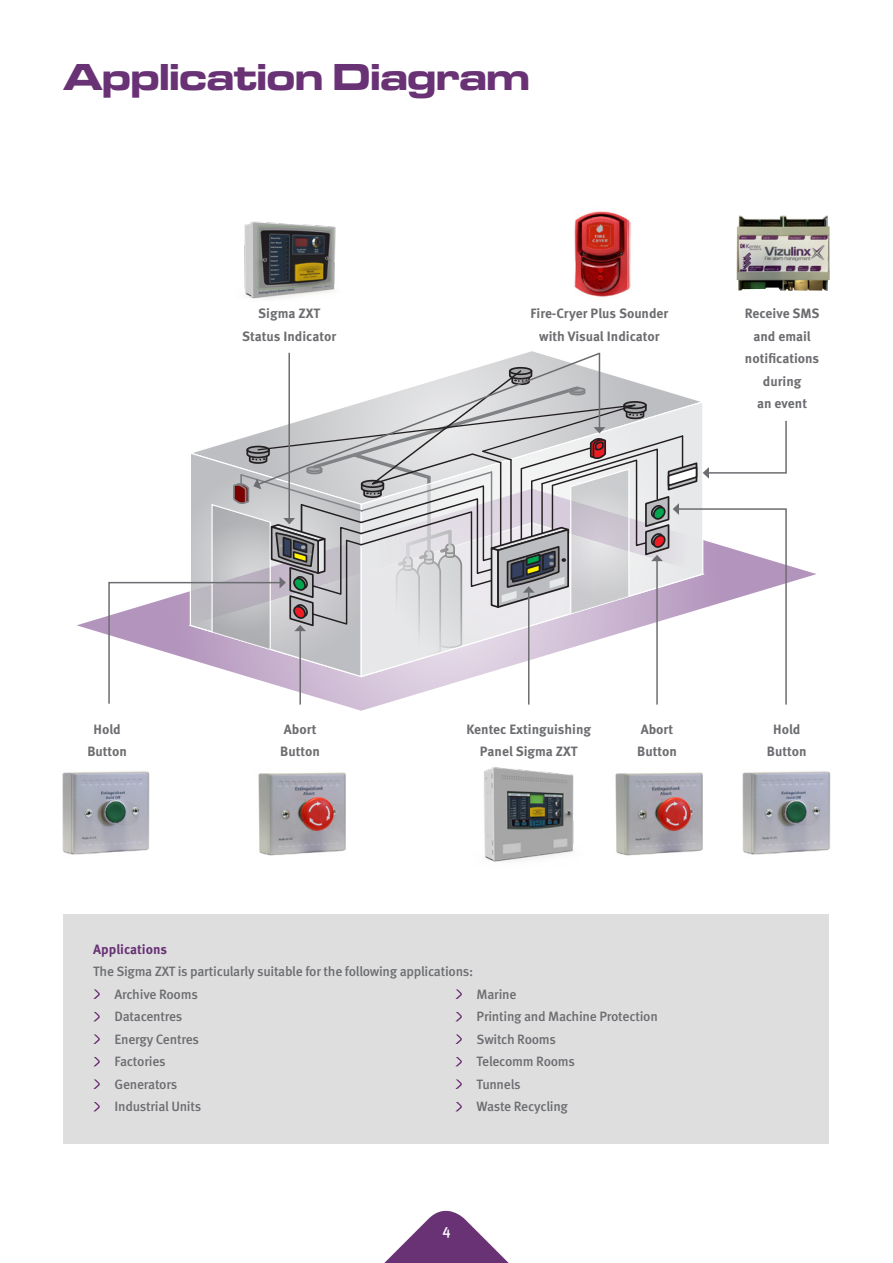
<style>
.page{position:relative;width:893px;height:1263px;background:#fff}
.page>*{position:absolute;margin:0;border:0;box-sizing:border-box;transform-origin:0 0}
.Title1{font:700 39px "Microgramma Ext D";color:#683275}
.t1{font:500 15px "Meta Pro";color:#fff}
.Body{font:500 13.5px "Meta Pro";letter-spacing:-.02em;color:#6c6d70}
.Body-2{font:700 13.5px/22.5px "Meta Pro";color:#6c6d70;text-align:center}
.Body-3{font:700 13.5px "Meta Pro";color:#683275}
</style>
<div class="page">
<img style="left:62px;top:771px;width:88px;height:84px">
<img style="left:742px;top:771px;width:89px;height:84px">
<img style="left:484px;top:767px;width:90px;height:95px">
<img style="left:258px;top:772px;width:88px;height:84px">
<img style="left:615px;top:772px;width:88px;height:84px">
<div style="left:64px;top:914px;width:765px;height:229px;background:#dededf"></div>
<svg style="left:93px;top:989px;width:7px;height:10px"></svg>
<svg style="left:94px;top:1012px;width:6px;height:9px"></svg>
<svg style="left:93px;top:1034px;width:7px;height:10px"></svg>
<svg style="left:94px;top:1057px;width:6px;height:9px"></svg>
<svg style="left:93px;top:1079px;width:7px;height:10px"></svg>
<svg style="left:94px;top:1102px;width:6px;height:9px"></svg>
<svg style="left:455px;top:989px;width:7px;height:10px"></svg>
<svg style="left:456px;top:1012px;width:6px;height:9px"></svg>
<svg style="left:455px;top:1034px;width:7px;height:10px"></svg>
<svg style="left:456px;top:1057px;width:6px;height:9px"></svg>
<svg style="left:455px;top:1079px;width:7px;height:10px"></svg>
<svg style="left:456px;top:1102px;width:6px;height:9px"></svg>
<svg style="left:77px;top:565px;width:740px;height:146px"></svg>
<img style="left:574px;top:211px;width:57px;height:86px">
<img style="left:244px;top:221px;width:92px;height:78px">
<img style="left:758px;top:215px;width:67px;height:4px">
<svg style="left:288px;top:351px;width:313px;height:18px"></svg>
<svg style="left:108px;top:369px;width:679px;height:337px"></svg>
<svg style="left:384px;top:1210px;width:125px;height:53px"></svg>
<p class="Title1" style="left:64px;top:50px;width:468px">Application Diagram</p>
<p class="Body-2" style="left:242px;top:303px;width:96px">Sigma ZXT<br>Status Indicator</p>
<p class="Body-2" style="left:530px;top:303px;width:139px">Fire-Cryer Plus Sounder with Visual Indicator</p>
<p class="Body-2" style="left:745px;top:303px;width:76px">Receive SMS and email notifications during<br>an event</p>
<p class="Body-2" style="left:87px;top:718px;width:41px">Hold<br>Button</p>
<p class="Body-2" style="left:280px;top:718px;width:41px;text-align:left">Abort<br>Button</p>
<p class="Body-2" style="left:466px;top:718px;width:126px">Kentec Extinguishing<br>Panel Sigma ZXT</p>
<p class="Body-2" style="left:637px;top:718px;width:41px;text-align:left">Abort<br>Button</p>
<p class="Body-2" style="left:767px;top:718px;width:41px">Hold<br>Button</p>
<p class="Body-3" style="left:93px;top:941px;width:75px">Applications</p>
<p class="Body" style="left:93px;top:963px;width:381px">The Sigma ZXT is particularly suitable for the following applications:</p>
<p class="Body" style="left:115px;top:986px;width:85px">Archive Rooms</p>
<p class="Body" style="left:115px;top:1008px;width:69px">Datacentres</p>
<p class="Body" style="left:115px;top:1031px;width:86px">Energy Centres</p>
<p class="Body" style="left:115px;top:1053px;width:53px">Factories</p>
<p class="Body" style="left:115px;top:1076px;width:64px">Generators</p>
<p class="Body" style="left:115px;top:1098px;width:88px">Industrial Units</p>
<p class="Body" style="left:477px;top:986px;width:41px">Marine</p>
<p class="Body" style="left:477px;top:1008px;width:183px">Printing and Machine Protection</p>
<p class="Body" style="left:477px;top:1031px;width:81px">Switch Rooms</p>
<p class="Body" style="left:477px;top:1053px;width:100px">Telecomm Rooms</p>
<p class="Body" style="left:477px;top:1076px;width:46px">Tunnels</p>
<p class="Body" style="left:477px;top:1098px;width:93px">Waste Recycling</p>
<p class="t1" style="left:442px;top:1221px;width:10px">4</p>
</div>
